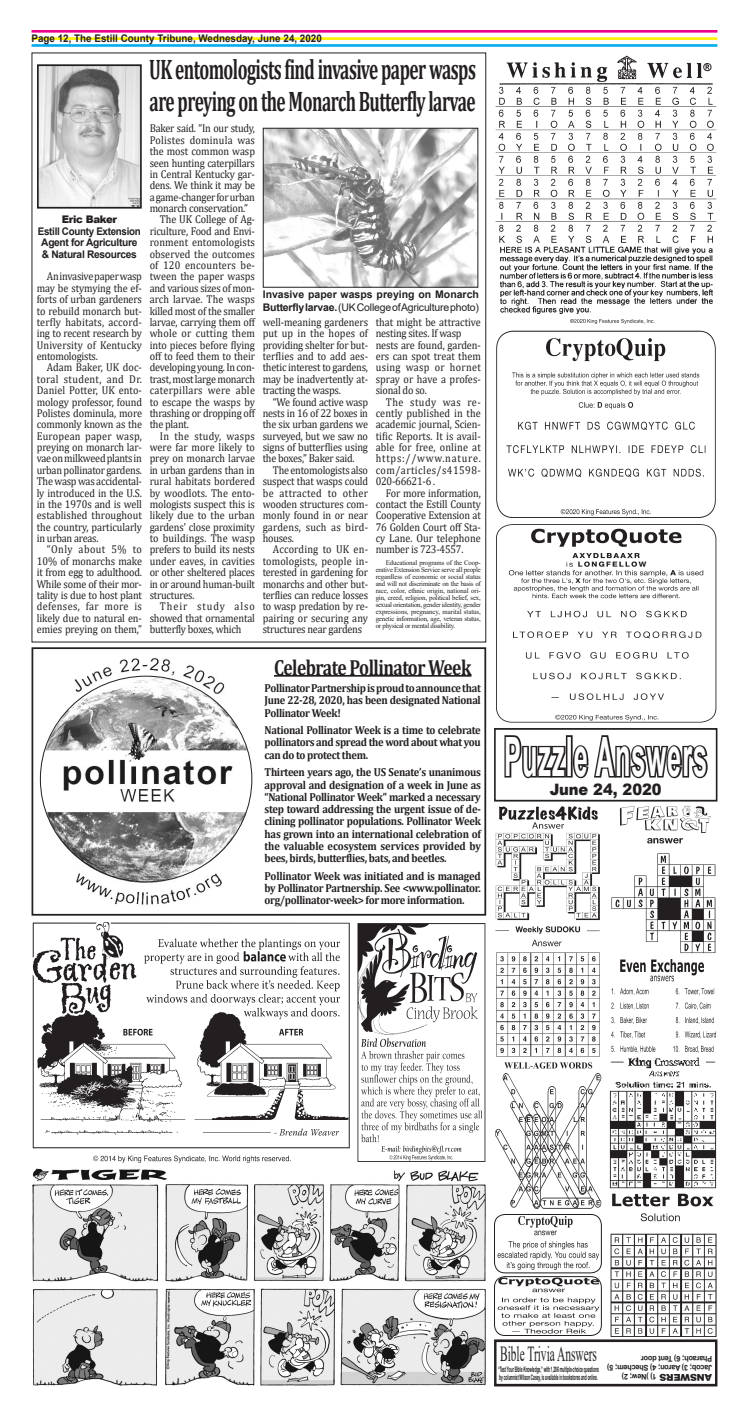
<style>
.page{position:relative;width:749px;height:1418px;background:#fff}
.page>*{position:absolute;margin:0;border:0;box-sizing:border-box;transform-origin:0 0}
.t1{font:700 54.25px "Arial";letter-spacing:.04em;color:#fff;scale:.46 1}
.t2{font:700 28.35px/32.4px "Cambria";letter-spacing:-.03em;color:#231f20;scale:.61 1}
.t3{font:700 21.88px "Cambria";letter-spacing:-.03em;color:#231f20;scale:.8 1}
.t4{font:21.44px "Times New Roman";color:#231f20;scale:.53 1}
.t5{font:900 15.75px "Arial";color:#231f20;scale:.93 1}
.t6{font:700 11.55px/12.2px "Cambria";letter-spacing:-.03em;color:#231f20;text-align:justify;scale:.91 1}
.t7{font:11.38px/11.4px "Cambria";letter-spacing:-.015em;color:#231f20;text-align:justify;scale:.9 1}
.t8{font:700 10.5px/12.2px "Arial";color:#231f20}
.t9{font:700 10.5px "Arial";color:#231f20;scale:.94 1}
.t10{font:700 10.5px/11.4px "Arial";letter-spacing:-.03em;color:#231f20}
.t11{font:700 10.5px "Arial";letter-spacing:-.03em;color:#231f20;scale:.93 1}
.t12{font:900 10.5px "Arial";letter-spacing:-.03em;color:#231f20}
.t13{font:900 9.45px "Arial";letter-spacing:-.025em;color:#231f20}
.t14{font:700 7.88px/8.8px "Arial";letter-spacing:-.03em;color:#231f20;scale:.93 1}
.t15{font:700 7.7px/8.8px "Arial";letter-spacing:-.02em;color:#231f20;scale:.43 1}
.t16{font:7px/7px "Times New Roman";letter-spacing:-.03em;color:#231f20;text-align:justify}
.s1{font-weight:400}
</style>
<div class="page">
<hr style="left:31px;top:30px;width:686px;height:3px;background:#ed028c">
<hr style="left:31px;top:37px;width:686px;height:3px;background:#fff101">
<hr style="left:31px;top:44px;width:686px;height:3px;background:#00aeef">
<div style="left:493px;top:1339px;width:224px;height:47px;border:3px solid #231f20"></div>
<svg style="left:504px;top:735px;width:204px;height:44px"></svg>
<div style="left:493px;top:728px;width:224px;height:73px;border:2px solid #231f20"></div>
<img style="left:495px;top:806px;width:105px;height:115px">
<img style="left:611px;top:805px;width:105px;height:149px">
<img style="left:611px;top:959px;width:105px;height:94px">
<img style="left:610px;top:1193px;width:106px;height:144px">
<img style="left:609px;top:1057px;width:107px;height:131px">
<img style="left:494px;top:1276px;width:107px;height:59px;border-radius:10px">
<div style="left:494px;top:1276px;width:107px;height:59px;border:1px solid #231f20;border-radius:10px"></div>
<img style="left:494px;top:1214px;width:107px;height:58px;border-radius:10px">
<div style="left:494px;top:1214px;width:107px;height:59px;border:1px solid #231f20;border-radius:10px"></div>
<img style="left:495px;top:1062px;width:106px;height:147px">
<img style="left:496px;top:330px;width:221px;height:393px">
<img style="left:495px;top:926px;width:105px;height:131px">
<img style="left:32px;top:922px;width:318px;height:241px">
<img style="left:357px;top:923px;width:129px;height:239px">
<img style="left:495px;top:55px;width:222px;height:269px">
<img style="left:40px;top:67px;width:99px;height:139px">
<div style="left:37px;top:64px;width:105px;height:145px;border:2px solid #231f20"></div>
<img style="left:32px;top:1168px;width:454px;height:218px">
<hr style="left:274px;top:675px;width:197px;height:1px;background:#231f20">
<div style="left:31px;top:647px;width:455px;height:268px;border:2px solid #231f20"></div>
<img style="left:39px;top:658px;width:214px;height:247px">
<img style="left:264px;top:130px;width:212px;height:156px">
<div style="left:262px;top:128px;width:216px;height:160px;border:1px solid #231f20"></div>
<p class="t9" style="left:32px;top:30px;width:310px">Page 12, The Estill County Tribune, Wednesday, June 24, 2020</p>
<p class="t2" style="left:149px;top:52px;width:537px">UK entomologists find invasive paper wasps are preying on the Monarch Butterfly larvae</p>
<p class="t7" style="left:149px;top:123px;width:118px">Baker said. “In our study, Polistes dominula was the most common wasp seen hunting caterpillars in Central Kentucky gar&shy;dens. We think it may be agame-changer forurban monarch conservation.”</p>
<p class="t7" style="left:149px;top:214px;width:119px;text-indent:10px">The UK College of Ag&shy;riculture, Food and Envi&shy;ronment entomologists observed the outcomes of 120 encounters be&shy;tween the paper wasps and various sizes of mon&shy;arch larvae. The wasps killed most of the smaller larvae, carrying them off whole or cutting them into pieces before flying off to feed them to their developing young. In con&shy;trast, most large monarch caterpillars were able to escape the wasps by thrashing or dropping off the plant.</p>
<p class="t7" style="left:149px;top:430px;width:118px;text-indent:10px">In the study, wasps were far more likely to prey on monarch larvae in urban gardens than in rural habitats bordered by woodlots. The ento&shy;mologists suspect this is likely due to the urban gardens’ close proximity to buildings. The wasp prefers to build its nests under eaves, in cavities or other sheltered places in or around human-built structures.</p>
<p class="t7" style="left:149px;top:601px;width:118px;text-indent:10px">Their study also showed that ornamental butterfly boxes, which</p>
<p class="t12" style="left:62px;top:212px;width:57px">Eric Baker</p>
<p class="t11" style="left:38px;top:224px;width:112px">Estill County Extension</p>
<p class="t10" style="left:41px;top:237px;width:98px">Agent for Agriculture &amp; Natural Resources</p>
<p class="t7" style="left:37px;top:271px;width:118px;text-indent:10px">Aninvasivepaperwasp may be stymying the ef&shy;forts of urban gardeners to rebuild monarch but&shy;terfly habitats, accord&shy;ing to recent research by University of Kentucky entomologists.</p>
<p class="t7" style="left:37px;top:362px;width:118px;text-indent:10px">Adam Baker, UK doc&shy;toral student, and Dr.<br>Daniel Potter, UK ento&shy;mology professor, found Polistes dominula, more commonly known as the European paper wasp, preying on monarch lar&shy;vaeonmilkweedplantsin urban pollinator gardens.<br>The wasp was accidental&shy;ly introduced in the U.S. in the 1970s and is well established throughout the country, particularly in urban areas.</p>
<p class="t7" style="left:37px;top:544px;width:118px;text-indent:10px">“Only about 5% to 10% of monarchs make it from egg to adulthood.<br>While some of their mor&shy;tality is due to host plant defenses, far more is likely due to natural en&shy;emies preying on them,”</p>
<p class="t8" style="left:262px;top:289px;width:217px">Invasive paper wasps preying on Monarch<br>Butterfly larvae. <span class="s1">(UK College of Agriculture photo)</span></p>
<p class="t7" style="left:262px;top:316px;width:118px">well-meaning gardeners put up in the hopes of providing shelter for but&shy;terflies and to add aes&shy;thetic interest to gardens, may be inadvertently at&shy;tracting the wasps.</p>
<p class="t7" style="left:262px;top:396px;width:118px;text-indent:10px">“We found active wasp nests in 16 of 22 boxes in the six urban gardens we surveyed, but we saw no signs of butterflies using the boxes,” Baker said.</p>
<p class="t7" style="left:262px;top:464px;width:118px;text-indent:10px">The entomologists also suspect that wasps could be attracted to other wooden structures com&shy;monly found in or near gardens, such as bird&shy;houses.</p>
<p class="t7" style="left:262px;top:544px;width:118px;text-indent:10px">According to UK en&shy;tomologists, people in&shy;terested in gardening for monarchs and other but&shy;terflies can reduce losses to wasp predation by re&shy;pairing or securing any structures near gardens</p>
<p class="t7" style="left:375px;top:316px;width:118px">that might be attractive nesting sites. If wasp</p>
<p class="t7" style="left:375px;top:339px;width:118px">nests are found, garden&shy;ers can spot treat them using wasp or hornet spray or have a profes&shy;sional do so.</p>
<p class="t7" style="left:375px;top:396px;width:118px;text-indent:10px">The study was re&shy;cently published in the academic journal, Scien&shy;tific Reports. It is avail&shy;able for free, online at https://www.nature. com/articles/s41598- 020-66621-6 .</p>
<p class="t7" style="left:375px;top:487px;width:118px;text-indent:10px">For more information, contact the Estill County Cooperative Extension at 76 Golden Court off Sta&shy;cy Lane. Our telephone number is 723-4557.</p>
<p class="t16" style="left:375px;top:559px;width:107px;text-indent:10px">Educational programs of the Coop&shy;erative Extension Service serve all people regardless of economic or social status and will not discriminate on the basis of race, color, ethnic origin, national ori&shy;gin, creed, religion, political belief, sex, sexual orientation, gender identity, gender expressions, pregnancy, marital status, genetic information, age, veteran status, or physical or mental disability.</p>
<p class="t3" style="left:274px;top:652px;width:248px">Celebrate Pollinator Week</p>
<p class="t6" style="left:264px;top:682px;width:239px">Pollinator Partnership is proud to announce that June 22-28, 2020, has been designated National Pollinator Week!</p>
<p class="t6" style="left:264px;top:724px;width:239px">National Pollinator Week is a time to celebrate pollinators and spread the word about what you can do to protect them.</p>
<p class="t6" style="left:264px;top:766px;width:239px">Thirteen years ago, the US Senate’s unanimous approval and designation of a week in June as “National Pollinator Week” marked a necessary step toward addressing the urgent issue of de&shy;clining pollinator populations. Pollinator Week has grown into an international celebration of the valuable ecosystem services provided by bees, birds, butterflies, bats, and beetles.</p>
<p class="t6" style="left:264px;top:869px;width:239px">Pollinator Week was initiated and is managed by Pollinator Partnership. See &lt;www.pollinator. org/pollinator-week&gt; for more information.</p>
<p class="t1" style="left:504px;top:718px;width:442px">Puzzle Answers</p>
<p class="t5" style="left:549px;top:777px;width:122px">June 24, 2020</p>
<p class="t4" style="left:500px;top:1338px;width:184px">Bible Trivia Answers</p>
<p class="t15" style="left:498px;top:1364px;width:235px">“Test Your Bible Knowledge,” with 1,206 multiple-choice questions by columnist Wilson Casey, is available in bookstores and online.</p>
<p class="t14" style="left:656px;top:1380px;width:39px;rotate:-180deg">1) )New; 2)</p>
<p class="t13" style="left:711px;top:1383px;width:54px;rotate:-180deg">ANSWERS</p>
<p class="t14" style="left:711px;top:1372px;width:114px;rotate:-180deg">Jacob; 3) Aaron; 4) Shechem; 5)<br>Pharaoh; 6) Tent door</p>
</div>
